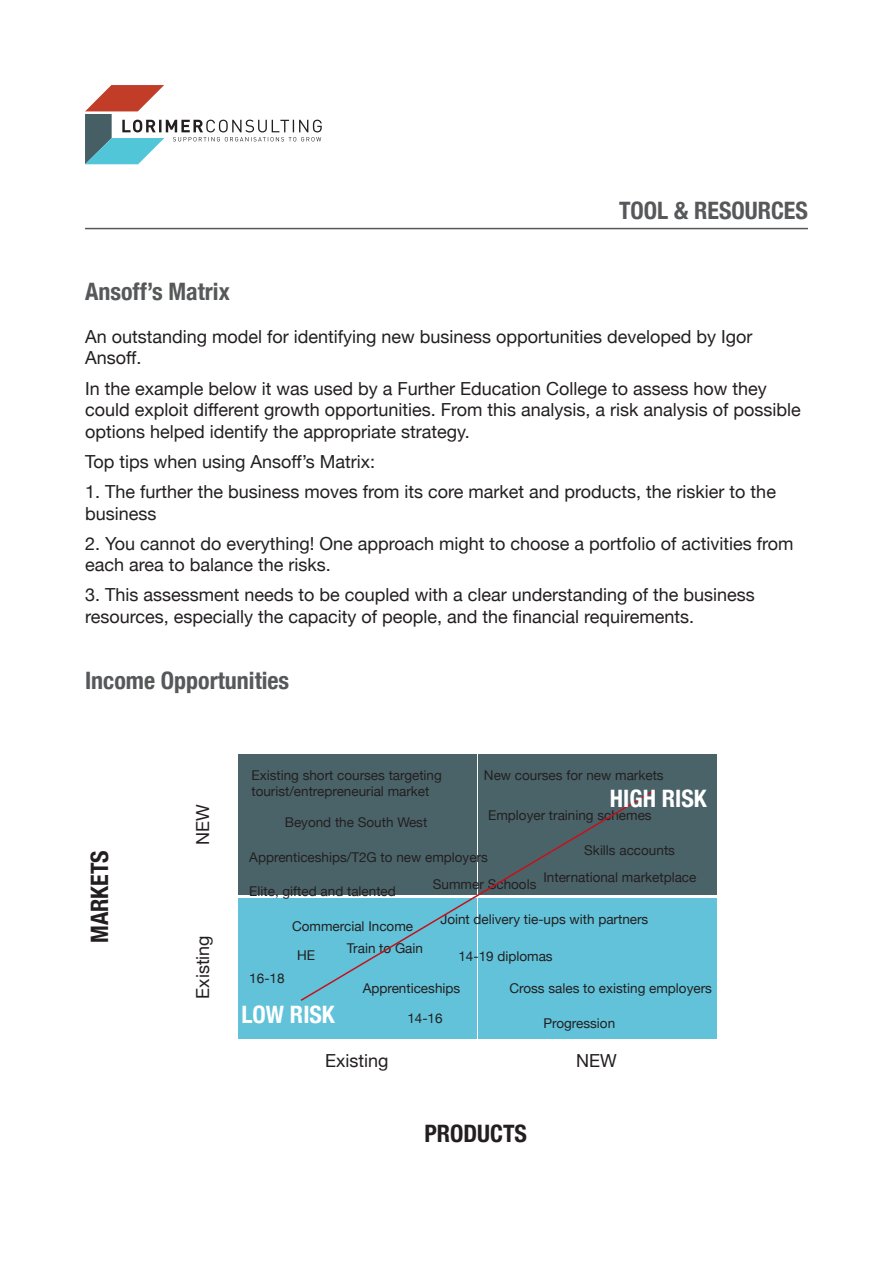
<style>
.page{position:relative;width:893px;height:1263px;background:#fff}
.page>*{position:absolute;margin:0;border:0;box-sizing:border-box;transform-origin:0 0}
.t1{font:700 condensed 24px "Helvetica Neue";color:#57585a}
.t2{font:700 condensed 24px "Helvetica Neue";color:#fff}
.t3{font:700 condensed 24px "Helvetica Neue";color:#231f20}
.t4{font:18px/21.6px "Helvetica Neue";color:#231f20}
.t5{font:13.5px/16.2px "Helvetica Neue";color:#231f20}
</style>
<div class="page">
<svg style="left:85px;top:85px;width:237px;height:79px"></svg>
<hr style="left:85px;top:228px;width:723px;height:1px;background:#57585a">
<div style="left:238px;top:754px;width:238px;height:141px;background:#4a6369"></div>
<div style="left:238px;top:898px;width:238px;height:141px;background:#61c2d9"></div>
<div style="left:479px;top:754px;width:238px;height:141px;background:#4a6369"></div>
<div style="left:479px;top:898px;width:238px;height:141px;background:#61c2d9"></div>
<svg style="left:300px;top:788px;width:356px;height:214px"></svg>
<p class="t1" style="left:619px;top:190px;width:190px">TOOL &amp; RESOURCES</p>
<p class="t1" style="left:85px;top:271px;width:146px">Ansoff’s Matrix</p>
<p class="t4" style="left:85px;top:327px;width:669px">An outstanding model for identifying new business opportunities developed by Igor<br>Ansoff.</p>
<p class="t4" style="left:85px;top:378px;width:717px">In the example below it was used by a Further Education College to assess how they could exploit different growth opportunities. From this analysis, a risk analysis of possible options helped identify the appropriate strategy.</p>
<p class="t4" style="left:85px;top:452px;width:292px">Top tips when using Ansoff’s Matrix:</p>
<p class="t4" style="left:85px;top:482px;width:692px">1. The further the business moves from its core market and products, the riskier to the business</p>
<p class="t4" style="left:85px;top:533px;width:710px">2. You cannot do everything! One approach might to choose a portfolio of activities from each area to balance the risks.</p>
<p class="t4" style="left:85px;top:585px;width:671px">3. This assessment needs to be coupled with a clear understanding of the business resources, especially the capacity of people, and the financial requirements.</p>
<p class="t1" style="left:85px;top:661px;width:206px">Income Opportunities</p>
<p class="t3" style="left:80px;top:943px;width:94px;rotate:-90deg">MARKETS</p>
<p class="t4" style="left:193px;top:845px;width:42px;rotate:-90deg">NEW</p>
<p class="t4" style="left:193px;top:998px;width:65px;rotate:-90deg">Existing</p>
<p class="t5" style="left:484px;top:767px;width:181px">New courses for new markets</p>
<p class="t5" style="left:488px;top:808px;width:165px">Employer training schemes</p>
<p class="t5" style="left:584px;top:842px;width:92px">Skills accounts</p>
<p class="t5" style="left:251px;top:767px;width:192px">Existing short courses targeting tourist/entrepreneurial market</p>
<p class="t2" style="left:610px;top:778px;width:98px">HIGH RISK</p>
<p class="t5" style="left:285px;top:815px;width:144px">Beyond the South West</p>
<p class="t5" style="left:249px;top:849px;width:240px">Apprenticeships/T2G to new employers</p>
<p class="t5" style="left:249px;top:884px;width:148px">Elite, gifted and talented</p>
<p class="t5" style="left:292px;top:919px;width:123px">Commercial Income</p>
<p class="t5" style="left:297px;top:948px;width:19px">HE</p>
<p class="t5" style="left:347px;top:941px;width:78px">Train to Gain</p>
<p class="t5" style="left:433px;top:877px;width:105px">Summer Schools</p>
<p class="t5" style="left:543px;top:870px;width:155px">International marketplace</p>
<p class="t5" style="left:440px;top:912px;width:210px">Joint delivery tie-ups with partners</p>
<p class="t5" style="left:458px;top:948px;width:96px">14-19 diplomas</p>
<p class="t5" style="left:249px;top:970px;width:37px">16-18</p>
<p class="t2" style="left:242px;top:995px;width:95px">LOW RISK</p>
<p class="t5" style="left:363px;top:981px;width:99px">Apprenticeships</p>
<p class="t5" style="left:407px;top:1010px;width:37px">14-16</p>
<p class="t4" style="left:325px;top:1051px;width:65px">Existing</p>
<p class="t5" style="left:509px;top:981px;width:204px">Cross sales to existing employers</p>
<p class="t5" style="left:543px;top:1016px;width:73px">Progression</p>
<p class="t4" style="left:576px;top:1051px;width:42px">NEW</p>
<p class="t3" style="left:424px;top:1114px;width:104px">PRODUCTS</p>
</div>
